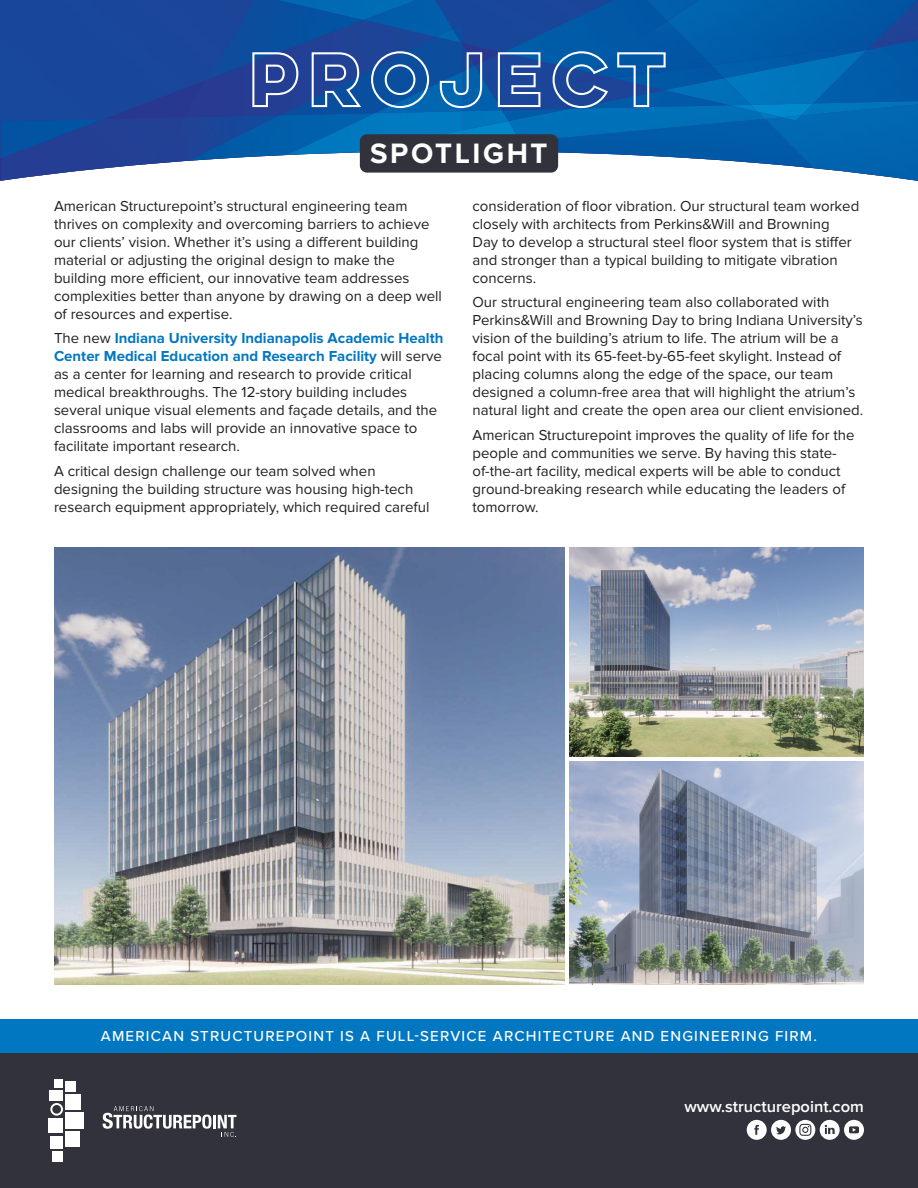
<style>
.page{position:relative;width:918px;height:1188px;background:#fff}
.page>*{position:absolute;margin:0;border:0;box-sizing:border-box;transform-origin:0 0}
.t1{font:700 29.1px "Proxima Nova";letter-spacing:.09em;color:#fff}
.t2{font:600 16.5px "Proxima Nova";color:#fff}
.t3{font:15px/18px "Proxima Nova";color:#231f20}
.t4{font:500 15px "Proxima Nova";letter-spacing:.08em;color:#fff}
.s1{font-weight:700;color:#0077c0}
</style>
<div class="page">
<div style="left:0;top:1053px;width:918px;height:135px;background:#32323c"></div>
<svg style="left:103px;top:1106px;width:134px;height:31px"></svg>
<div style="left:50px;top:1090px;width:13px;height:10px;background:#fff"></div>
<div style="left:65px;top:1094px;width:16px;height:16px;background:#fff"></div>
<div style="left:65px;top:1112px;width:18px;height:17px;background:#fff"></div>
<div style="left:65px;top:1132px;width:15px;height:15px;background:#fff"></div>
<div style="left:55px;top:1079px;width:8px;height:9px;background:#fff"></div>
<div style="left:65px;top:1081px;width:11px;height:11px;background:#fff"></div>
<div style="left:52px;top:1151px;width:11px;height:11px;background:#fff"></div>
<div style="left:49px;top:1118px;width:14px;height:15px;background:#fff"></div>
<div style="left:51px;top:1136px;width:12px;height:12px;background:#fff"></div>
<svg style="left:50px;top:1103px;width:13px;height:13px"></svg>
<svg style="left:747px;top:1120px;width:117px;height:20px"></svg>
<img style="left:668px;top:142px;width:97px;height:22px">
<img style="left:765px;top:119px;width:153px;height:62px">
<img style="left:781px;top:119px;width:20px;height:2px">
<img style="left:668px;top:65px;width:44px;height:13px">
<img style="left:668px;top:0;width:249px;height:65px">
<img style="left:668px;top:78px;width:56px;height:27px">
<img style="left:813px;top:40px;width:105px;height:61px">
<img style="left:724px;top:50px;width:143px;height:55px">
<img style="left:668px;top:105px;width:97px;height:37px">
<img style="left:730px;top:105px;width:21px;height:7px">
<img style="left:758px;top:101px;width:160px;height:18px">
<img style="left:751px;top:103px;width:62px;height:14px">
<svg style="left:0;top:0;width:668px;height:181px;background:#2f61a4"></svg>
<div style="left:0;top:1019px;width:918px;height:34px;background:#0077c0"></div>
<img style="left:54px;top:547px;width:511px;height:437px">
<img style="left:569px;top:547px;width:295px;height:210px">
<img style="left:569px;top:761px;width:295px;height:223px">
<h1 class="t1" style="left:370px;top:137px;width:179px">SPOTLIGHT</h1>
<p class="t3" style="left:54px;top:197px;width:389px">American Structurepoint’s structural engineering team thrives on complexity and overcoming barriers to achieve our clients’ vision. Whether it’s using a different building material or adjusting the original design to make the building more efficient, our innovative team addresses complexities better than anyone by drawing on a deep well of resources and expertise.</p>
<p class="t3" style="left:54px;top:330px;width:391px">The new <span class="s1">Indiana University Indianapolis Academic Health Center Medical Education and Research Facility</span> will serve as a center for learning and research to provide critical medical breakthroughs. The 12-story building includes several unique visual elements and façade details, and the classrooms and labs will provide an innovative space to facilitate important research.</p>
<p class="t3" style="left:54px;top:462px;width:377px">A critical design challenge our team solved when designing the building structure was housing high-tech research equipment appropriately, which required careful</p>
<p class="t3" style="left:472px;top:197px;width:388px">consideration of floor vibration. Our structural team worked closely with architects from Perkins&amp;Will and Browning<br>Day to develop a structural steel floor system that is stiffer and stronger than a typical building to mitigate vibration concerns.</p>
<p class="t3" style="left:472px;top:294px;width:392px">Our structural engineering team also collaborated with Perkins&amp;Will and Browning Day to bring Indiana University’s vision of the building’s atrium to life. The atrium will be a focal point with its 65-feet-by-65-feet skylight. Instead of placing columns along the edge of the space, our team designed a column-free area that will highlight the atrium’s natural light and create the open area our client envisioned.</p>
<p class="t3" style="left:472px;top:426px;width:384px">American Structurepoint improves the quality of life for the people and communities we serve. By having this state&shy;of-the-art facility, medical experts will be able to conduct ground-breaking research while educating the leaders of tomorrow.</p>
<p class="t4" style="left:101px;top:1025px;width:718px">AMERICAN STRUCTUREPOINT IS A FULL-SERVICE ARCHITECTURE AND ENGINEERING FIRM.</p>
<p class="t2" style="left:684px;top:1097px;width:181px">www.structurepoint.com</p>
</div>
